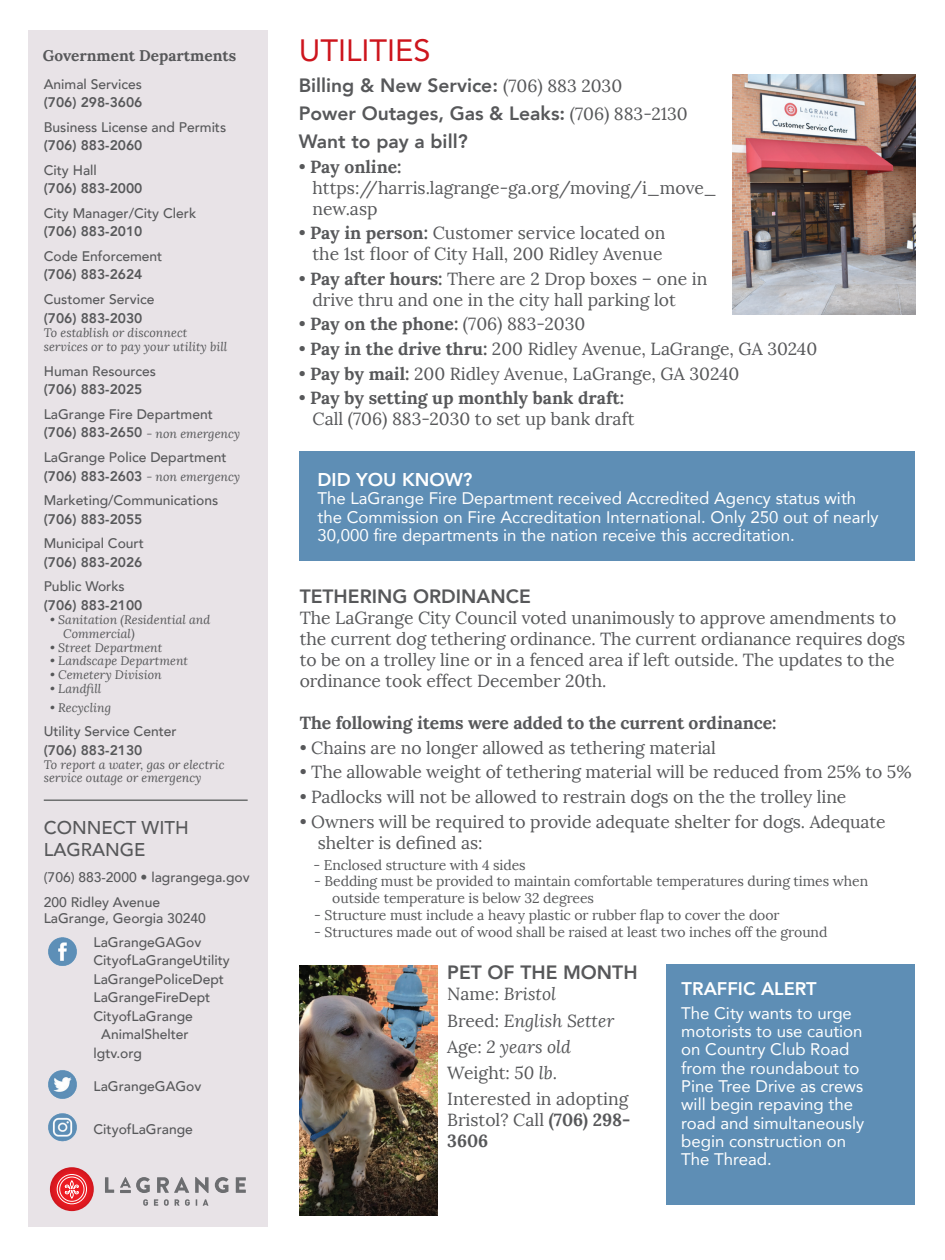
<style>
.page{position:relative;width:945px;height:1260px;background:#fff}
.page>*{position:absolute;margin:0;border:0;box-sizing:border-box;transform-origin:0 0}
.t1{font:30.8px "Avenir";color:#cd151d}
.t2{font:800 19.25px/27.7px "Avenir";color:#57585a}
.t3{font:500 18.55px/22.2px "Avenir";color:#57585a}
.t4{font:800 18.55px "Avenir";color:#fff}
.t5{font:800 18.38px "Avenir";color:#fff}
.t6{font:17.5px/21px "Lora";letter-spacing:-.005em;color:#57585a}
.t7{font:700 17.5px/21px "Lora";letter-spacing:-.005em;color:#57585a}
.t8{font:16.8px/18.4px "Avenir";color:#fff}
.t9{font:700 15.4px "Lora";color:#57585a}
.t10{font:14px/16.8px "Lora";letter-spacing:-.005em;color:#57585a}
.t11{font:500 13.83px/18.6px "Avenir";color:#57585a}
.t12{font:800 13.83px "Avenir";color:#57585a}
.t13{font:italic 12.25px/13.8px "Lora";color:#57585a}
.s1{font-weight:800}
.s2{font-family:"Lora";font-weight:400;font-style:italic;font-size:12.25px}
.s3{font-family:"Lora";font-weight:400;font-size:17.5px}
.s4{font-weight:700}
.s5{font-style:italic}
.s6{font-weight:400}
</style>
<div class="page">
<div style="left:28px;top:30px;width:240px;height:1197px;background:#e8e3e7"></div>
<div style="left:300px;top:451px;width:615px;height:110px;background:#5e8eb5"></div>
<hr style="left:44px;top:799px;width:204px;height:2px;background:#6f7171">
<img style="left:732px;top:75px;width:183px;height:240px">
<img style="left:48px;top:937px;width:29px;height:29px">
<img style="left:48px;top:1070px;width:29px;height:29px">
<img style="left:48px;top:1113px;width:29px;height:29px">
<svg style="left:105px;top:1177px;width:9px;height:16px"></svg>
<svg style="left:157px;top:1177px;width:32px;height:16px"></svg>
<svg style="left:195px;top:1177px;width:14px;height:16px"></svg>
<svg style="left:215px;top:1177px;width:13px;height:16px"></svg>
<svg style="left:236px;top:1177px;width:10px;height:16px"></svg>
<svg style="left:120px;top:1177px;width:30px;height:16px"></svg>
<svg style="left:143px;top:1199px;width:65px;height:7px"></svg>
<svg style="left:50px;top:1167px;width:44px;height:44px"></svg>
<div style="left:57px;top:1174px;width:30px;height:30px;border:1px solid #fff;border-radius:50%"></div>
<div style="left:59px;top:1177px;width:25px;height:25px;border:1px solid #fff;border-radius:50%"></div>
<svg style="left:64px;top:1181px;width:15px;height:18px"></svg>
<img style="left:300px;top:965px;width:137px;height:250px">
<div style="left:667px;top:964px;width:248px;height:241px;background:#5e8eb5"></div>
<p class="t9" style="left:43px;top:45px;width:195px">Government Departments</p>
<p class="t11" style="left:44px;top:74px;width:100px">Animal Services</p>
<p class="t12" style="left:44px;top:91px;width:100px">(706) 298-3606</p>
<p class="t11" style="left:44px;top:117px;width:184px">Business License and Permits</p>
<p class="t12" style="left:44px;top:135px;width:100px">(706) 883-2060</p>
<p class="t11" style="left:44px;top:160px;width:55px">City Hall</p>
<p class="t12" style="left:44px;top:178px;width:100px">(706) 883-2000</p>
<p class="t11" style="left:44px;top:203px;width:154px">City Manager/City Clerk</p>
<p class="t12" style="left:44px;top:221px;width:100px">(706) 883-2010</p>
<p class="t11" style="left:44px;top:246px;width:120px">Code Enforcement</p>
<p class="t12" style="left:44px;top:264px;width:100px">(706) 883-2624</p>
<p class="t11" style="left:44px;top:289px;width:112px">Customer Service</p>
<p class="t12" style="left:44px;top:307px;width:100px">(706) 883-2030</p>
<p class="t13" style="left:44px;top:326px;width:185px">To establish or disconnect services or to pay your utility bill</p>
<p class="t11" style="left:44px;top:361px;width:114px">Human Resources</p>
<p class="t12" style="left:44px;top:379px;width:100px">(706) 883-2025</p>
<p class="t11" style="left:44px;top:404px;width:198px">LaGrange Fire Department <span class="s1">(706) 883-2650</span> <span class="s2">- non emergency</span></p>
<p class="t11" style="left:44px;top:447px;width:198px">LaGrange Police Department <span class="s1">(706) 883-2603</span> <span class="s2">- non emergency</span></p>
<p class="t11" style="left:44px;top:490px;width:176px">Marketing/Communications</p>
<p class="t12" style="left:44px;top:508px;width:100px">(706) 883-2055</p>
<p class="t11" style="left:44px;top:534px;width:102px">Municipal Court</p>
<p class="t12" style="left:44px;top:551px;width:100px">(706) 883-2026</p>
<p class="t11" style="left:44px;top:577px;width:82px">Public Works</p>
<p class="t12" style="left:44px;top:594px;width:100px">(706) 883-2100</p>
<p class="t13" style="left:63px;top:613px;width:149px;text-indent:-13px">• Sanitation (Residential and<br>Commercial)</p>
<p class="t13" style="left:50px;top:640px;width:114px">• Street Department</p>
<p class="t13" style="left:50px;top:654px;width:139px">• Landscape Department</p>
<p class="t13" style="left:50px;top:668px;width:113px">• Cemetery Division</p>
<p class="t13" style="left:50px;top:682px;width:53px">• Landfill</p>
<p class="t13" style="left:50px;top:701px;width:62px">• Recycling</p>
<p class="t11" style="left:44px;top:721px;width:134px">Utility Service Center</p>
<p class="t12" style="left:44px;top:739px;width:100px">(706) 883-2130</p>
<p class="t13" style="left:44px;top:758px;width:182px">To report a water, gas or electric service outage or emergency</p>
<p class="t3" style="left:44px;top:816px;width:147px">CONNECT WITH<br>LAGRANGE</p>
<p class="t11" style="left:44px;top:867px;width:207px">(706) 883-2000 • lagrangega.gov</p>
<p class="t11" style="left:44px;top:893px;width:164px;line-height:16.6px">200 Ridley Avenue<br>LaGrange, Georgia 30240</p>
<p class="t11" style="left:94px;top:932px;width:109px">LaGrangeGAGov</p>
<p class="t11" style="left:94px;top:950px;width:138px">CityofLaGrangeUtility</p>
<p class="t11" style="left:94px;top:969px;width:132px">LaGrangePoliceDept</p>
<p class="t11" style="left:94px;top:987px;width:118px">LaGrangeFireDept</p>
<p class="t11" style="left:94px;top:1006px;width:101px">CityofLaGrange</p>
<p class="t11" style="left:101px;top:1024px;width:89px">AnimalShelter</p>
<p class="t11" style="left:94px;top:1043px;width:50px">lgtv.org</p>
<p class="t11" style="left:94px;top:1076px;width:109px">LaGrangeGAGov</p>
<p class="t11" style="left:94px;top:1119px;width:101px">CityofLaGrange</p>
<h1 class="t1" style="left:299px;top:25px;width:133px">UTILITIES</h1>
<p class="t2" style="left:299px;top:72px;width:391px">Billing &amp; New Service: <span class="s3">(706) 883 2030<br></span>Power Outages, Gas &amp; Leaks: <span class="s3">(706) 883-2130<br></span>Want to pay a bill?</p>
<p class="t6" style="left:312px;top:156px;width:406px;text-indent:-14px">• <span class="s4">Pay online: </span>https://harris.lagrange-ga.org/moving/i_move_ new.asp</p>
<p class="t6" style="left:299px;top:223px;width:368px;text-align:right">• <span class="s4">Pay in person:</span> Customer service located on the 1st floor of City Hall, 200 Ridley Avenue</p>
<p class="t6" style="left:312px;top:268px;width:396px;text-indent:-14px">• <span class="s4">Pay after hours:</span> There are 2 Drop boxes – one in drive thru and one in the city hall parking lot</p>
<p class="t6" style="left:299px;top:314px;width:288px">• <span class="s4">Pay on the phone:</span> (706) 883-2030</p>
<p class="t6" style="left:299px;top:339px;width:520px">• <span class="s4">Pay in the drive thru:</span> 200 Ridley Avenue, LaGrange, GA 30240</p>
<p class="t6" style="left:299px;top:363px;width:442px">• <span class="s4">Pay by mail:</span> 200 Ridley Avenue, LaGrange, GA 30240</p>
<p class="t6" style="left:312px;top:388px;width:324px;text-indent:-14px">• <span class="s4">Pay by setting up monthly bank draft:<br></span>Call (706) 883-2030 to set up bank draft</p>
<p class="t4" style="left:318px;top:465px;width:156px">DID YOU KNOW?</p>
<p class="t8" style="left:318px;top:489px;width:562px">The LaGrange Fire Department received Accredited Agency status with the Commission on Fire Accreditation International. Only 250 out of nearly<br>30,000 fire departments in the nation receive this accreditation.</p>
<p class="t2" style="left:300px;top:583px;width:232px">TETHERING ORDINANCE</p>
<p class="t6" style="left:300px;top:608px;width:607px">The LaGrange City Council voted unanimously to approve amendments to the current dog tethering ordinance. The current ordianance requires dogs to be on a trolley line or in a fenced area if left outside. The updates to the ordinance took effect December 20th.</p>
<p class="t7" style="left:300px;top:712px;width:478px">The following items were added to the current ordinance:</p>
<p class="t6" style="left:300px;top:737px;width:418px">• Chains are no longer allowed as tethering material</p>
<p class="t6" style="left:300px;top:762px;width:613px">• The allowable weight of tethering material will be reduced from 25% to 5%</p>
<p class="t6" style="left:300px;top:786px;width:548px">• Padlocks will not be allowed to restrain dogs on the the trolley line</p>
<p class="t6" style="left:318px;top:811px;width:569px;text-indent:-18px">• Owners will be required to provide adequate shelter for dogs. Adequate shelter is defined as:</p>
<p class="t10" style="left:313px;top:856px;width:214px">- Enclosed structure with 4 sides</p>
<p class="t10" style="left:332px;top:873px;width:538px;text-indent:-18px">- Bedding must be provided to maintain comfortable temperatures during times when outside temperature is below 32 degrees</p>
<p class="t10" style="left:314px;top:907px;width:467px">- Structure must include a heavy plastic or rubber flap to cover the door</p>
<p class="t10" style="left:314px;top:924px;width:515px">- Structures made out of wood shall be raised at least two inches off the ground</p>
<p class="t2" style="left:447px;top:959px;width:192px">PET OF THE MONTH</p>
<p class="t6" style="left:447px;top:981px;width:183px;line-height:26.2px">Name: <span class="s5">Bristol<br></span>Breed: <span class="s5">English Setter<br></span>Age: <span class="s5">2 years old<br></span>Weight: <span class="s5">50 lb</span>.<br>Interested in adopting</p>
<p class="t7" style="left:447px;top:1109px;width:185px"><span class="s6">Bristol? Call</span> (706) 298-<br>3606</p>
<p class="t5" style="left:682px;top:974px;width:136px">TRAFFIC ALERT</p>
<p class="t8" style="left:681px;top:1003px;width:184px">The City wants to urge motorists to use caution on Country Club Road from the roundabout to<br>Pine Tree Drive as crews will begin repaving the road and simultaneously begin construction on<br>The Thread.</p>
</div>
